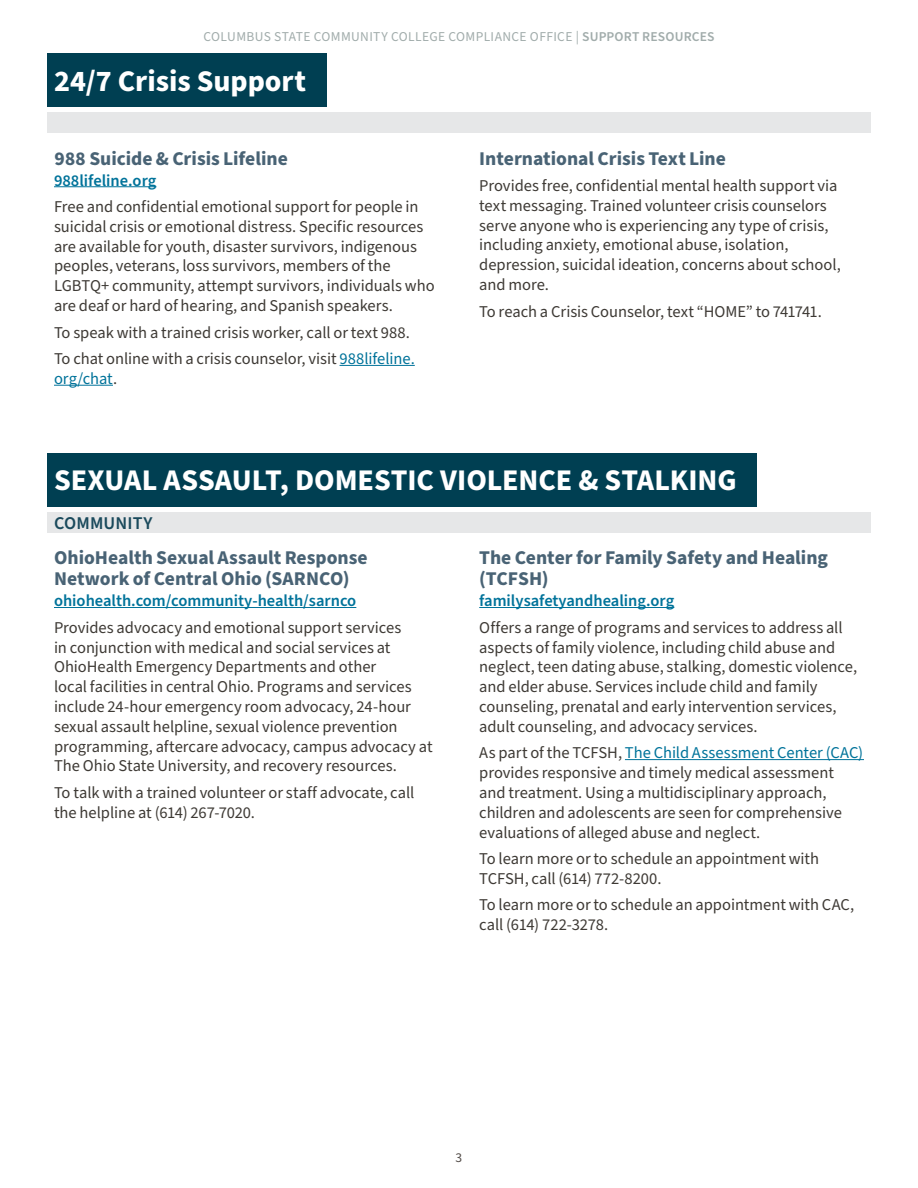
<style>
.page{position:relative;width:918px;height:1188px;background:#fff}
.page>*{position:absolute;margin:0;border:0;box-sizing:border-box;transform-origin:0 0}
.t1{font:700 30px "Source Sans Pro";color:#fff}
.t2{font:700 19.5px/21px "Source Sans Pro";color:#496375}
.t3{font:600 18px "Source Sans Pro";letter-spacing:.005em;color:#1a4a5c}
.t4{font:16.5px/19.8px "Source Sans Pro";color:#3e3a35}
.t5{font:600 16.5px "Source Sans Pro";color:#00739a}
.t6{font:16.5px "Source Sans Pro";letter-spacing:-.005em;color:#00739a}
.t7{font:13.5px "Source Sans Pro";letter-spacing:.025em;color:#a1acab}
.t8{font:13.5px "Source Sans Pro";color:#524b48}
.s1{font-weight:600}
.s2{color:#00739a}
.s3{color:#3e3a35}
</style>
<div class="page">
<div style="left:47px;top:53px;width:279px;height:54px;background:#003f52"></div>
<div style="left:47px;top:112px;width:824px;height:21px;background:#e6e7e8"></div>
<hr style="left:54px;top:186px;width:102px;height:1px;background:#00739a">
<hr style="left:340px;top:365px;width:75px;height:1px;background:#00739a">
<hr style="left:54px;top:385px;width:59px;height:1px;background:#00739a">
<div style="left:47px;top:453px;width:710px;height:54px;background:#003f52"></div>
<div style="left:47px;top:512px;width:824px;height:21px;background:#e6e7e8"></div>
<hr style="left:54px;top:607px;width:302px;height:1px;background:#00739a">
<hr style="left:479px;top:607px;width:195px;height:1px;background:#00739a">
<hr style="left:625px;top:759px;width:239px;height:1px;background:#00739a">
<p class="t7" style="left:203px;top:27px;width:513px">COLUMBUS STATE COMMUNITY COLLEGE COMPLIANCE OFFICE | <span class="s1">SUPPORT RESOURCES</span></p>
<h1 class="t1" style="left:54px;top:60px;width:254px">24/7 Crisis Support</h1>
<p class="t2" style="left:54px;top:148px;width:235px">988 Suicide &amp; Crisis Lifeline</p>
<p class="t5" style="left:54px;top:169px;width:104px">988lifeline.org</p>
<p class="t4" style="left:54px;top:197px;width:382px">Free and confidential emotional support for people in suicidal crisis or emotional distress. Specific resources are available for youth, disaster survivors, indigenous peoples, veterans, loss survivors, members of the LGBTQ+ community, attempt survivors, individuals who are deaf or hard of hearing, and Spanish speakers.</p>
<p class="t4" style="left:54px;top:319px;width:362px;line-height:26.5px">To speak with a trained crisis worker, call or text 988.<br>To chat online with a crisis counselor, visit <span class="s2">988lifeline.</span></p>
<p class="t6" style="left:54px;top:367px;width:65px">org/chat<span class="s3">.</span></p>
<p class="t2" style="left:479px;top:148px;width:248px">International Crisis Text Line</p>
<p class="t4" style="left:479px;top:176px;width:363px">Provides free, confidential mental health support via text messaging. Trained volunteer crisis counselors serve anyone who is experiencing any type of crisis, including anxiety, emotional abuse, isolation, depression, suicidal ideation, concerns about school, and more.</p>
<p class="t4" style="left:479px;top:302px;width:344px">To reach a Crisis Counselor, text “HOME” to 741741.</p>
<h1 class="t1" style="left:54px;top:460px;width:684px">SEXUAL ASSAULT, DOMESTIC VIOLENCE &amp; STALKING</h1>
<p class="t3" style="left:54px;top:511px;width:100px">COMMUNITY</p>
<p class="t2" style="left:54px;top:548px;width:315px">OhioHealth Sexual Assault Response<br>Network of Central Ohio (SARNCO)</p>
<p class="t5" style="left:54px;top:590px;width:304px">ohiohealth.com/community-health/sarnco</p>
<p class="t4" style="left:54px;top:618px;width:380px">Provides advocacy and emotional support services<br>in conjunction with medical and social services at OhioHealth Emergency Departments and other<br>local facilities in central Ohio. Programs and services include 24-hour emergency room advocacy, 24-hour sexual assault helpline, sexual violence prevention programming, aftercare advocacy, campus advocacy at The Ohio State University, and recovery resources.</p>
<p class="t4" style="left:54px;top:783px;width:362px">To talk with a trained volunteer or staff advocate, call the helpline at (614) 267-7020.</p>
<p class="t2" style="left:479px;top:548px;width:350px">The Center for Family Safety and Healing (TCFSH)</p>
<p class="t5" style="left:479px;top:590px;width:197px">familysafetyandhealing.org</p>
<p class="t4" style="left:479px;top:618px;width:379px">Offers a range of programs and services to address all aspects of family violence, including child abuse and neglect, teen dating abuse, stalking, domestic violence, and elder abuse. Services include child and family counseling, prenatal and early intervention services, adult counseling, and advocacy services.</p>
<p class="t4" style="left:479px;top:744px;width:386px">As part of the TCFSH, <span class="s2">The Child Assessment Center (CAC) </span>provides responsive and timely medical assessment and treatment. Using a multidisciplinary approach, children and adolescents are seen for comprehensive evaluations of alleged abuse and neglect.</p>
<p class="t4" style="left:479px;top:849px;width:341px">To learn more or to schedule an appointment with<br>TCFSH, call (614) 772-8200.</p>
<p class="t4" style="left:479px;top:896px;width:377px">To learn more or to schedule an appointment with CAC, call (614) 722-3278.</p>
<p class="t8" style="left:456px;top:1149px;width:8px">3</p>
</div>
